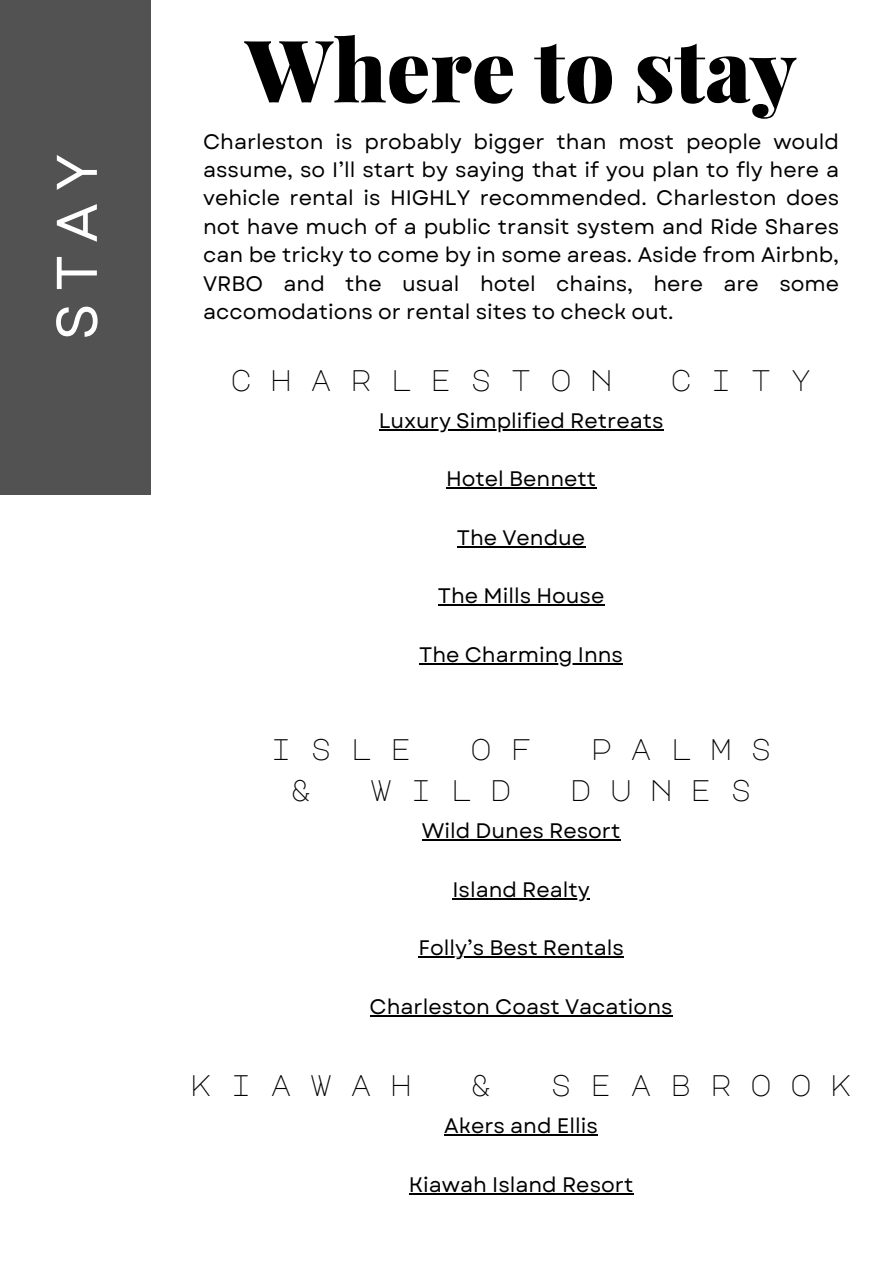
<style>
.page{position:relative;width:893px;height:1263px;background:#fff}
.page>*{position:absolute;margin:0;border:0;box-sizing:border-box;transform-origin:0 0}
.t1{font:900 86.47px "Playfair Display";color:#000}
.t2{font:57.22px "Garet";color:#fff}
.t3{font:29.55px "Major Mono Display";letter-spacing:.615em;color:#000}
.t4{font:21px/28.3px "Garet";color:#000;text-align:justify}
</style>
<div class="page">
<div style="left:0;top:0;width:151px;height:494px;background:#525252"></div>
<hr style="left:379px;top:429px;width:284px;height:1px;background:#000">
<hr style="left:446px;top:487px;width:150px;height:2px;background:#000">
<hr style="left:457px;top:546px;width:128px;height:1px;background:#000">
<hr style="left:438px;top:604px;width:166px;height:2px;background:#000">
<hr style="left:419px;top:663px;width:204px;height:1px;background:#000">
<hr style="left:422px;top:839px;width:198px;height:2px;background:#000">
<hr style="left:452px;top:898px;width:138px;height:2px;background:#000">
<hr style="left:418px;top:956px;width:206px;height:2px;background:#000">
<hr style="left:370px;top:1015px;width:302px;height:2px;background:#000">
<hr style="left:444px;top:1134px;width:154px;height:2px;background:#000">
<hr style="left:409px;top:1193px;width:224px;height:2px;background:#000">
<p class="t2" style="left:36px;top:340px;width:188px;rotate:-90deg">STAY</p>
<h1 class="t1" style="left:245px;top:9px;width:553px">Where to stay</h1>
<h2 class="t4" style="left:203px;top:127px;width:637px">Charleston is probably bigger than most people would assume, so I’ll start by saying that if you plan to fly here a vehicle rental is HIGHLY recommended. Charleston does not have much of a public transit system and Ride Shares can be tricky to come by in some areas. Aside from Airbnb, VRBO and the usual hotel chains, here are some accomodations or rental sites to check out.</h2>
<h3 class="t3" style="left:230px;top:364px;width:383px">CHARLESTON</h3>
<h3 class="t3" style="left:670px;top:364px;width:143px">CITY</h3>
<p class="t4" style="left:379px;top:406px;width:286px">Luxury Simplified Retreats</p>
<p class="t4" style="left:446px;top:465px;width:152px">Hotel Bennett</p>
<p class="t4" style="left:457px;top:523px;width:130px">The Vendue</p>
<p class="t4" style="left:438px;top:582px;width:168px">The Mills House</p>
<p class="t4" style="left:419px;top:640px;width:205px">The Charming Inns</p>
<h3 class="t3" style="left:270px;top:733px;width:143px">ISLE</h3>
<h3 class="t3" style="left:470px;top:733px;width:63px">O F</h3>
<h3 class="t3" style="left:590px;top:733px;width:183px">PALMS</h3>
<h3 class="t3" style="left:290px;top:775px;width:23px">&amp;</h3>
<h3 class="t3" style="left:370px;top:775px;width:143px">WILD</h3>
<h3 class="t3" style="left:570px;top:775px;width:183px">DUNES</h3>
<p class="t4" style="left:422px;top:817px;width:200px">Wild Dunes Resort</p>
<p class="t4" style="left:452px;top:875px;width:139px">Island Realty</p>
<p class="t4" style="left:418px;top:934px;width:207px">Folly’s Best Rentals</p>
<p class="t4" style="left:370px;top:992px;width:304px">Charleston Coast Vacations</p>
<h3 class="t3" style="left:190px;top:1070px;width:223px">KIAWAH</h3>
<h3 class="t3" style="left:470px;top:1070px;width:23px">&amp;</h3>
<h3 class="t3" style="left:550px;top:1070px;width:303px">SEABROOK</h3>
<p class="t4" style="left:444px;top:1112px;width:155px">Akers and Ellis</p>
<p class="t4" style="left:409px;top:1170px;width:226px">Kiawah Island Resort</p>
</div>
